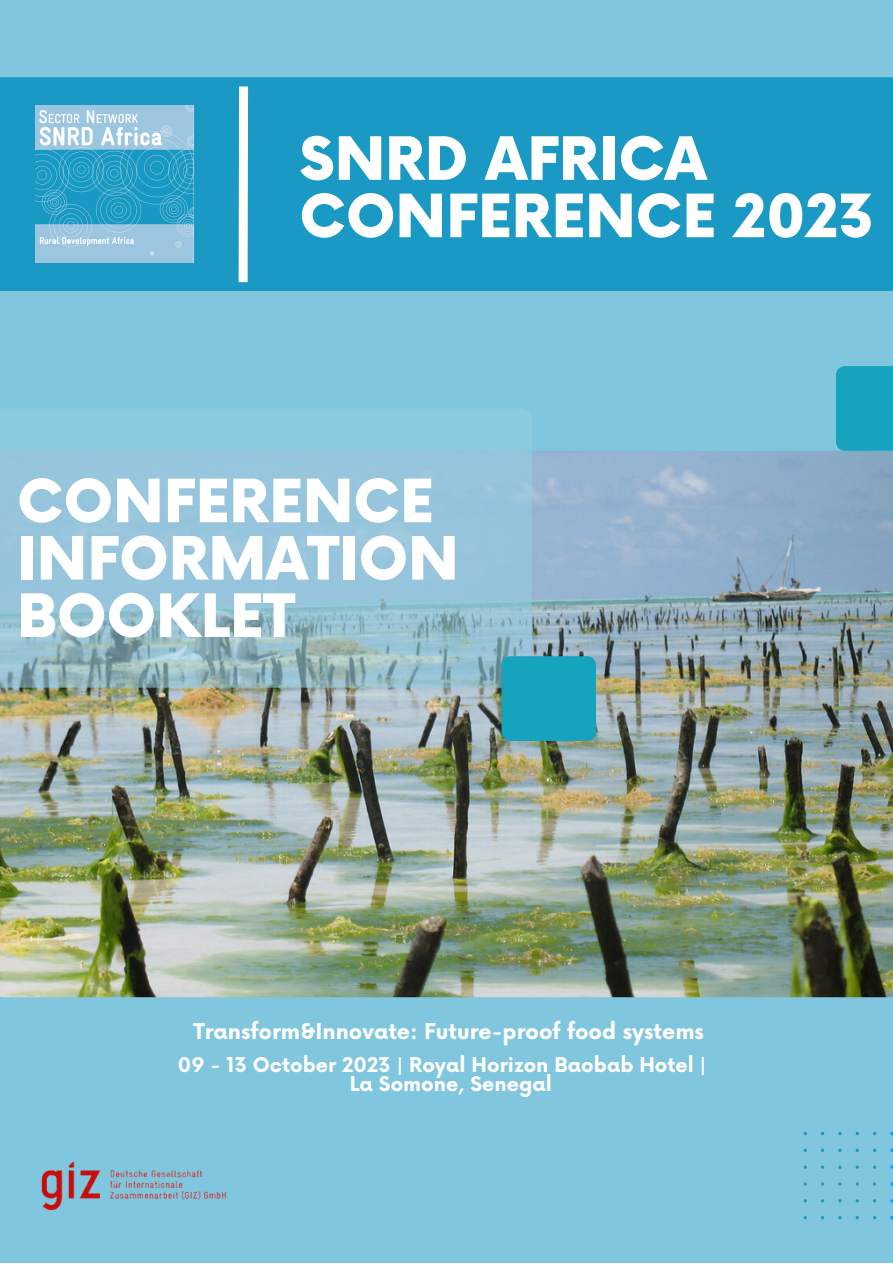
<style>
.page{position:relative;width:893px;height:1264px;background:#fff}
.page>*{position:absolute;margin:0;border:0;box-sizing:border-box;transform-origin:0 0}
.t1{font:900 58.05px/57.3px "Now";color:#fff}
.t2{font:700 21.3px "Now";color:#fff}
.t3{font:700 19.8px/19px "Now";color:#fff}
</style>
<div class="page">
<div style="left:0;top:0;width:892px;height:1262px;background:#80c6de"></div>
<img style="left:0;top:451px;width:892px;height:546px">
<svg style="left:0;top:409px;width:531px;height:278px;fill:#96c5dc"></svg>
<div style="left:501px;top:656px;width:95px;height:85px;background:#15a3bd"></div>
<div style="left:835px;top:366px;width:57px;height:85px;background:#15a3bd"></div>
<svg style="left:803px;top:1131px;width:89px;height:88px"></svg>
<div style="left:0;top:77px;width:892px;height:214px;background:#1999c4"></div>
<div style="left:238px;top:86px;width:10px;height:196px;background:#fff"></div>
<img style="left:36px;top:105px;width:157px;height:158px">
<img style="left:41px;top:1161px;width:185px;height:50px">
<p class="t1" style="left:299px;top:134px;width:576px">SNRD AFRICA<br>CONFERENCE 2023</p>
<p class="t1" style="left:17px;top:476px;width:443px">CONFERENCE<br>INFORMATION<br>BOOKLET</p>
<p class="t2" style="left:193px;top:1019px;width:512px">Transform&amp;Innovate: Future-proof food systems</p>
<p class="t3" style="left:350px;top:1056px;width:358px;text-indent:-172px">09 - 13 October 2023 | Royal Horizon Baobab Hotel |<br>La Somone, Senegal</p>
</div>
